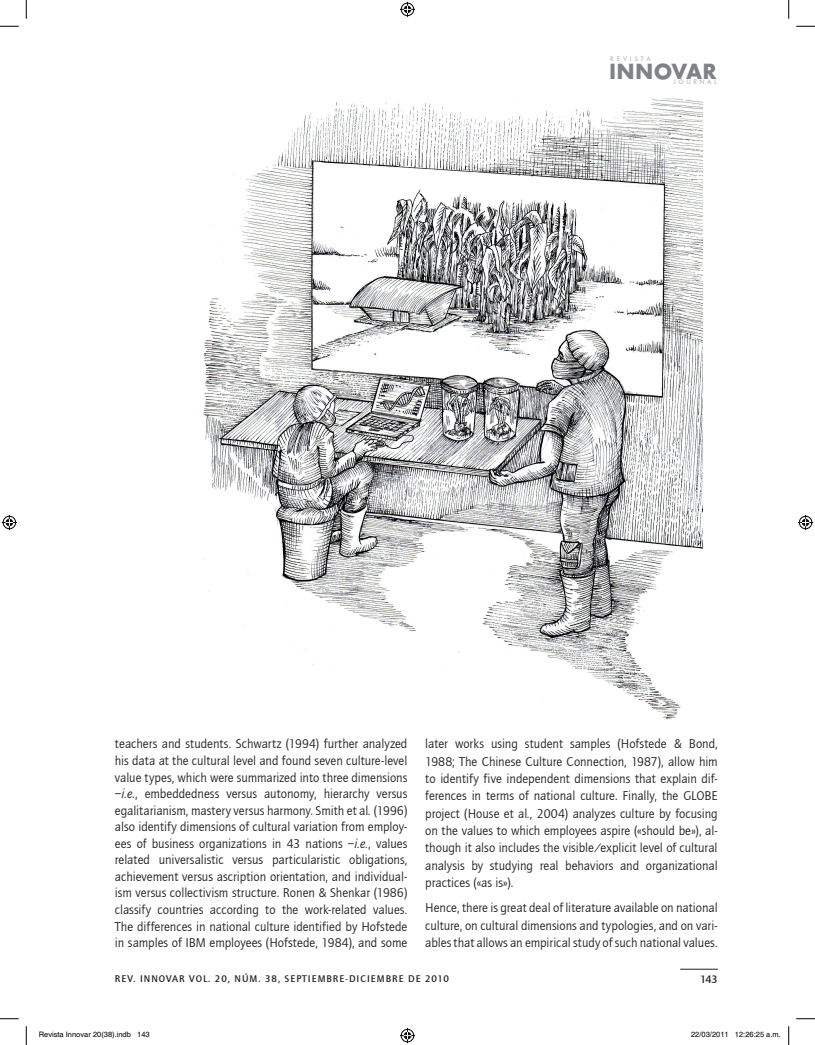
<style>
.page{position:relative;width:815px;height:1045px;background:#fff}
.page>*{position:absolute;margin:0;border:0;box-sizing:border-box;transform-origin:0 0}
.t1{font:700 22.75px "Futura TEE";letter-spacing:.005em;color:#808285}
.t2{font:13.12px/16.5px "Quay Sans ITCTT Book";color:#231f20;text-align:justify}
.t3{font:11.25px "Quay Sans Md ITCTT";color:#231f20}
.t4{font:10px "Quay Sans Md ITCTT";letter-spacing:.1em;color:#231f20}
.t5{font:7.5px "Helvetica";color:#000}
.t6{font:500 6.88px "Futura TEE";letter-spacing:.36em;color:#bcbdc0}
.t7{font:500 6.88px "Futura TEE";letter-spacing:.4em;color:#bcbdc0}
.s1{font-style:italic}
</style>
<div class="page">
<hr style="left:680px;top:969px;width:37px;height:1px;background:#231f20">
<img style="left:203px;top:98px;width:499px;height:622px">
<svg style="left:0;top:25px;width:19px;height:2px"></svg>
<svg style="left:796px;top:25px;width:18px;height:2px"></svg>
<svg style="left:0;top:1018px;width:19px;height:1px"></svg>
<svg style="left:796px;top:1018px;width:18px;height:1px"></svg>
<svg style="left:25px;top:0;width:2px;height:19px"></svg>
<svg style="left:25px;top:1026px;width:2px;height:19px"></svg>
<svg style="left:788px;top:0;width:1px;height:19px"></svg>
<svg style="left:788px;top:1026px;width:1px;height:19px"></svg>
<svg style="left:400px;top:2px;width:15px;height:15px"></svg>
<svg style="left:400px;top:1028px;width:15px;height:15px"></svg>
<svg style="left:2px;top:515px;width:15px;height:15px"></svg>
<svg style="left:798px;top:515px;width:14px;height:15px"></svg>
<p class="t7" style="left:610px;top:55px;width:42px">REVISTA</p>
<h1 class="t1" style="left:609px;top:57px;width:109px">INNOVAR</h1>
<p class="t6" style="left:673px;top:78px;width:45px">JOURNAL</p>
<p class="t2" style="left:115px;top:736px;width:294px">teachers and students. Schwartz (1994) further analyzed his data at the cultural level and found seven culture-level value types, which were summarized into three dimensions –<span class="s1">i.e.</span>, embeddedness versus autonomy, hierarchy versus egalitarianism, mastery versus harmony. Smith et al<span class="s1">.</span> (1996) also identify dimensions of cultural variation from employ&shy;ees of business organizations in 43 nations –<span class="s1">i.e.</span>, values related universalistic versus particularistic obligations, achievement versus ascription orientation, and individual&shy;ism versus collectivism structure. Ronen &amp; Shenkar (1986) classify countries according to the work-related values.<br>The differences in national culture identified by Hofstede in samples of I BM employees (Hofstede, 1984), and some</p>
<p class="t2" style="left:425px;top:735px;width:294px;line-height:17.4px;text-align:left">later works using student samples (Hofstede &amp; Bond, 1988; The Chinese Culture Connection, 1987), allow him to identify five independent dimensions that explain dif&shy;ferences in terms of national culture. Finally, the GLO BE project (House et al<span class="s1">.</span>, 2004) analyzes culture by focusing on the values to which employees aspire («should be»), al&shy;though it also includes the visible/explicit level of cultural analysis by studying real behaviors and organizational practices («as is»).</p>
<p class="t2" style="left:425px;top:899px;width:294px;line-height:17.4px">Hence, there is great deal of literature available on national culture, on cultural dimensions and typologies, and on vari&shy;ables that allows an empirical study of such national values.</p>
<p class="t4" style="left:115px;top:973px;width:335px">REV. I NNOVAR VOL. 20, NÚM. 38, SEPTIEMBRE-DICIEMBRE DE 2010</p>
<p class="t3" style="left:700px;top:973px;width:19px">143</p>
<p class="t5" style="left:39px;top:1030px;width:112px">Revista Innovar 20(38).indb 143</p>
<p class="t5" style="left:691px;top:1030px;width:91px">22/03/2011 12:26:25 a.m.</p>
</div>
